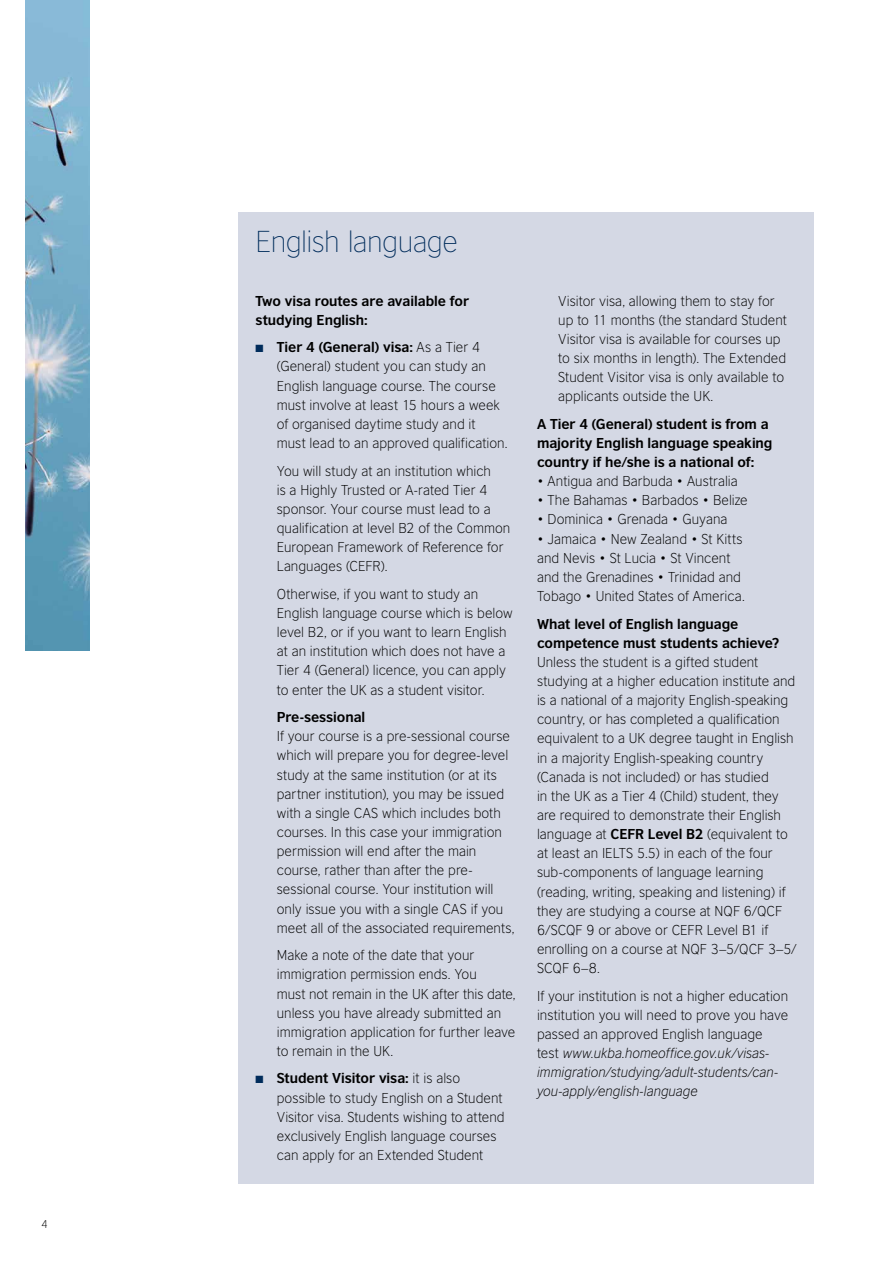
<style>
.page{position:relative;width:893px;height:1263px;background:#fff}
.page>*{position:absolute;margin:0;border:0;box-sizing:border-box;transform-origin:0 0}
.t1{font:200 28.5px "British Council Sans";letter-spacing:-.02em;color:#002c5b}
.t2{font:300 13.5px/19.2px "British Council Sans";color:#000}
.t3{font:700 13.5px/19.2px "British Council Sans";letter-spacing:-.005em;color:#000}
.t4{font:300 10.5px "British Council Sans";color:#000}
.s1{color:#002c5b}
.s2{font-weight:700}
.s3{font-style:italic}
</style>
<div class="page">
<div style="left:239px;top:213px;width:575px;height:971px;background:#d4d8e4"></div>
<img style="left:26px;top:0;width:63px;height:650px">
<p class="t4" style="left:42px;top:1218px;width:8px">4</p>
<h1 class="t1" style="left:256px;top:226px;width:204px">English language</h1>
<p class="t3" style="left:256px;top:291px;width:215px">Two visa routes are available for studying English:</p>
<p class="t2" style="left:277px;top:338px;width:232px;text-indent:-21px"><span class="s1">■</span> <span class="s2">Tier 4 (General) visa:</span> As a Tier 4 (General) student you can study an English language course. The course must involve at least 15 hours a week of organised daytime study and it must lead to an approved qualification.</p>
<p class="t2" style="left:277px;top:461px;width:235px">You will study at an institution which<br>is a Highly Trusted or A-rated Tier 4 sponsor. Your course must lead to a qualification at level B2 of the Common European Framework of Reference for Languages (CEFR).</p>
<p class="t2" style="left:277px;top:584px;width:237px">Otherwise, if you want to study an English language course which is below level B2, or if you want to learn English at an institution which does not have a Tier 4 (General) licence, you can apply to enter the UK as a student visitor.</p>
<p class="t3" style="left:277px;top:707px;width:90px">Pre-sessional</p>
<p class="t2" style="left:277px;top:727px;width:239px">If your course is a pre-sessional course which will prepare you for degree-level study at the same institution (or at its partner institution), you may be issued with a single CAS which includes both courses. In this case your immigration permission will end after the main course, rather than after the pre&shy;sessional course. Your institution will only issue you with a single CAS if you meet all of the associated requirements,</p>
<p class="t2" style="left:277px;top:946px;width:240px">Make a note of the date that your immigration permission ends. You<br>must not remain in the UK after this date, unless you have already submitted an immigration application for further leave to remain in the UK.</p>
<p class="t2" style="left:277px;top:1069px;width:229px;text-indent:-21px"><span class="s1">■</span> <span class="s2">Student Visitor visa:</span> it is also possible to study English on a Student Visitor visa. Students wishing to attend exclusively English language courses can apply for an Extended Student</p>
<p class="t2" style="left:558px;top:291px;width:230px">Visitor visa, allowing them to stay for up to 11 months (the standard Student Visitor visa is available for courses up to six months in length). The Extended Student Visitor visa is only available to applicants outside the UK.</p>
<p class="t3" style="left:537px;top:414px;width:237px">A Tier 4 (General) student is from a majority English language speaking country if he/she is a national of:</p>
<p class="t2" style="left:537px;top:472px;width:202px">• Antigua and Barbuda • Australia</p>
<p class="t2" style="left:537px;top:491px;width:212px">• The Bahamas • Barbados • Belize</p>
<p class="t2" style="left:537px;top:510px;width:192px">• Dominica • Grenada • Guyana</p>
<p class="t2" style="left:537px;top:529px;width:209px">• Jamaica • New Zealand • St Kitts and Nevis • St Lucia • St Vincent and the Grenadines • Trinidad and<br>Tobago • United States of America.</p>
<p class="t3" style="left:537px;top:614px;width:244px">What level of English language competence must students achieve?</p>
<p class="t2" style="left:537px;top:652px;width:260px">Unless the student is a gifted student studying at a higher education institute and is a national of a majority English-speaking country, or has completed a qualification equivalent to a UK degree taught in English in a majority English-speaking country (Canada is not included) or has studied<br>in the UK as a Tier 4 (Child) student, they are required to demonstrate their English language at <span class="s2">CEFR</span></p>
<p class="t2" style="left:537px;top:825px;width:261px;text-indent:111px"><span class="s2">Level B2</span> (equivalent to at least an IELTS 5.5) in each of the four sub-components of language learning (reading, writing, speaking and listening) if they are studying a course at NQF 6/QCF 6/SCQF 9 or above or CEFR Level B1 if enrolling on a course at NQF 3–5/QCF 3–5/ SCQF 6–8.</p>
<p class="t2" style="left:537px;top:986px;width:253px">If your institution is not a higher education institution you will need to prove you have passed an approved English language<br>test <span class="s3">www.ukba.homeoffice.gov.uk/visas&shy;immigration/studying/adult-students/can&shy;you-apply/english-language</span></p>
</div>
